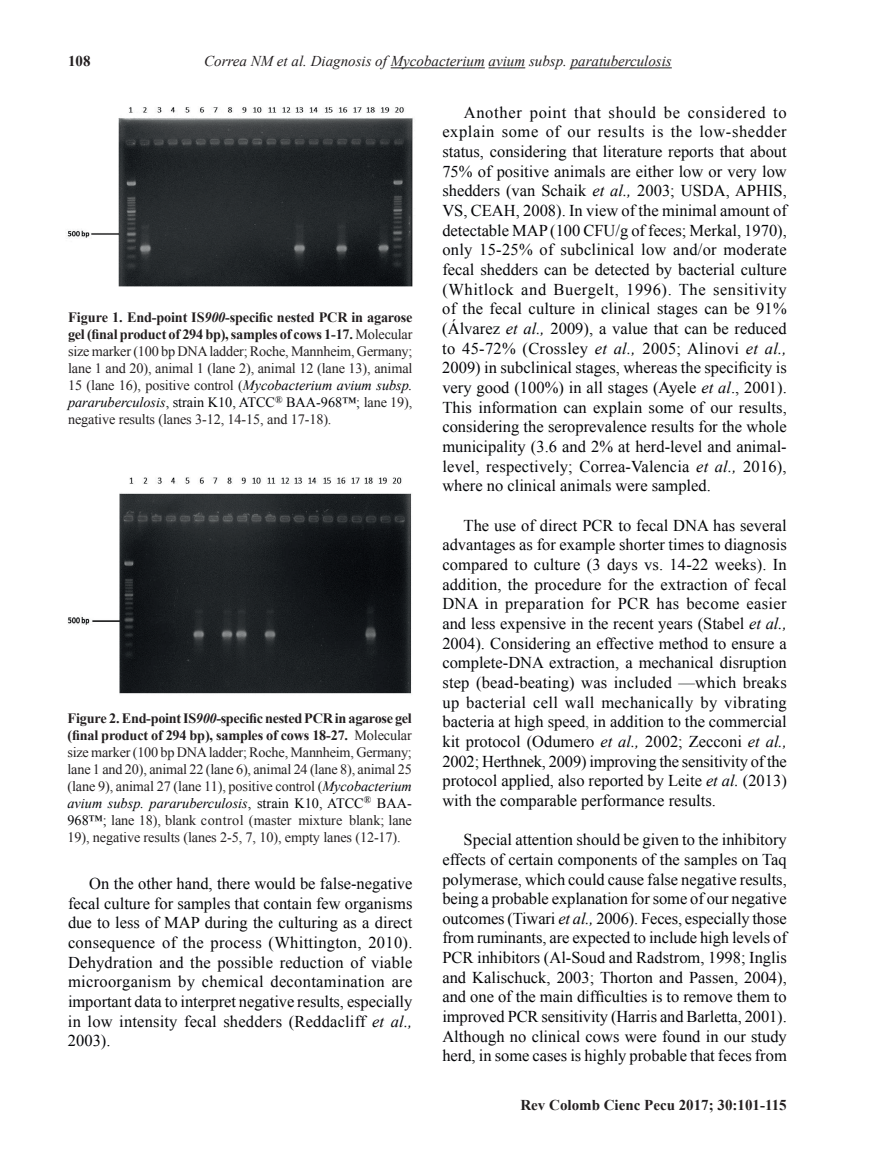
<style>
.page{position:relative;width:876px;height:1170px;background:#fff}
.page>*{position:absolute;margin:0;border:0;box-sizing:border-box;transform-origin:0 0}
.t1{font:16.5px/19.6px "Times New Roman";color:#050609;text-align:justify}
.t2{font:italic 15px "Times New Roman";color:#231f20}
.t3{font:700 15px "Times New Roman";color:#231f20}
.t4{font:14.25px/17.1px "Times New Roman";letter-spacing:-.01em;color:#231f20;text-align:justify}
.s1{font-weight:700}
.s2{font-weight:700;font-style:italic}
.s3{font-style:italic;color:#050609}
.s4{color:#050609}
.s5{font-style:italic}
.s6{color:#4b4e50}
</style>
<div class="page">
<hr style="left:391px;top:67px;width:94px;height:1px;background:#231f20">
<hr style="left:489px;top:67px;width:36px;height:1px;background:#231f20">
<hr style="left:571px;top:67px;width:101px;height:1px;background:#231f20">
<img style="left:67px;top:107px;width:346px;height:180px">
<img style="left:67px;top:477px;width:345px;height:217px">
<p class="t3" style="left:68px;top:51px;width:24px">108</p>
<p class="t2" style="left:204px;top:51px;width:469px">Correa NM et al. Diagnosis of Mycobacterium avium subsp. paratuberculosis</p>
<p class="t4" style="left:68px;top:308px;width:346px"><span class="s1">Figure 1. End-point IS</span><span class="s2">900</span><span class="s1">-specific nested PCR in agarose gel (final product of 294 bp), samples of cows 1-17.</span> Molecular size marker (100 bp DNAladder; Roche, Mannheim, Germany; lane 1 and 20), animal 1 (lane 2), animal 12 (lane 13), animal 15 (lane 16), positive control (<span class="s3">Mycobacterium avium subsp. pararuberculosis</span><span class="s4">, strain K10, ATCC</span><sup>®</sup> <span class="s4">BAA-968™;</span> lane 19), negative results (lanes 3-12, 14-15, and 17-18).</p>
<p class="t4" style="left:67px;top:709px;width:346px"><span class="s1">Figure 2. End-point IS</span><span class="s2">900</span><span class="s1">-specific nested PCR in agarose gel (final product of 294 bp), samples of cows 18-27.</span> Molecular size marker (100 bp DNAladder; Roche, Mannheim, Germany; lane 1 and 20), animal 22 (lane 6), animal 24 (lane 8), animal 25 (lane 9), animal 27 (lane 11), positive control (<span class="s3">Mycobacterium avium subsp. pararuberculosis</span><span class="s4">, strain K10, ATCC</span><sup>®</sup> <span class="s4">BAA-968™;</span> lane 18), blank control (master mixture blank; lane 19), negative results (lanes 2-5, 7, 10), empty lanes (12-17).</p>
<p class="t1" style="left:68px;top:873px;width:346px;text-indent:21px">On the other hand, there would be false-negative fecal culture for samples that contain few organisms due to less of MAP during the culturing as a direct consequence of the process (Whittington, 2010).<br>Dehydration and the possible reduction of viable microorganism by chemical decontamination are important data to interpret negative results, especially in low intensity fecal shedders (Reddacliff <span class="s5">et al., </span>2003).</p>
<p class="t1" style="left:442px;top:102px;width:346px;text-indent:21px">Another point that should be considered to explain some of our results is the low-shedder status, considering that literature reports that about 75% of positive animals are either low or very low shedders (van Schaik <span class="s5">et al.,</span> 2003; USDA, APHIS, VS, CEAH, 2008). In view of the minimal amount of detectable MAP (100 CFU/g of feces; Merkal, 1970), only 15-25% of subclinical low and/or moderate fecal shedders can be detected by bacterial culture (Whitlock and Buergelt, 1996). The sensitivity of the fecal culture in clinical stages can be 91% (Álvarez <span class="s5">et al.,</span> 2009), a value that can be reduced to 45-72% (Crossley <span class="s5">et al.,</span> 2005; Alinovi <span class="s5">et al., </span>2009) in subclinical stages, whereas the specificity is very good (100%) in all stages (Ayele <span class="s5">et al</span>., 2001).<br>This information can explain some of our results, considering the seroprevalence results for the whole municipality (3.6 and 2% at herd-level and animal&shy;level, respectively; Correa-Valencia <span class="s5">et al.,</span> 2016), where no clinical animals were sampled.</p>
<p class="t1" style="left:442px;top:515px;width:346px;text-indent:21px">The use of direct PCR to fecal DNA has several advantages as for example shorter times to diagnosis compared to culture (3 days vs. 14-22 weeks). In addition, the procedure for the extraction of fecal DNA in preparation for PCR has become easier and less expensive in the recent years (Stabel <span class="s5">et al., </span>2004). Considering an effective method to ensure a complete-DNA extraction, a mechanical disruption step (bead-beating) was included <span class="s6">—</span>which breaks up bacterial cell wall mechanically by vibrating bacteria at high speed<span class="s6">,</span> in addition to the commercial kit protocol (Odumero <span class="s5">et al.,</span> 2002; Zecconi <span class="s5">et al., </span>2002; Herthnek, 2009) improving the sensitivity of the protocol applied, also reported by Leite <span class="s5">et al.</span> (2013) with the comparable performance results.</p>
<p class="t1" style="left:442px;top:829px;width:346px;text-indent:21px">Special attention should be given to the inhibitory effects of certain components of the samples on Taq polymerase, which could cause false negative results, being a probable explanation for some of our negative outcomes (Tiwari <span class="s5">et al.,</span> 2006). Feces, especially those from ruminants, are expected to include high levels of PCR inhibitors (Al-Soud and Radstrom, 1998; Inglis and Kalischuck, 2003; Thorton and Passen, 2004), and one of the main difficulties is to remove them to improved PCR sensitivity (Harris and Barletta, 2001).<br>Although no clinical cows were found in our study herd, in some cases is highly probable that feces from</p>
<p class="t3" style="left:520px;top:1094px;width:268px">Rev Colomb Cienc Pecu 2017; 30:101-115</p>
</div>
